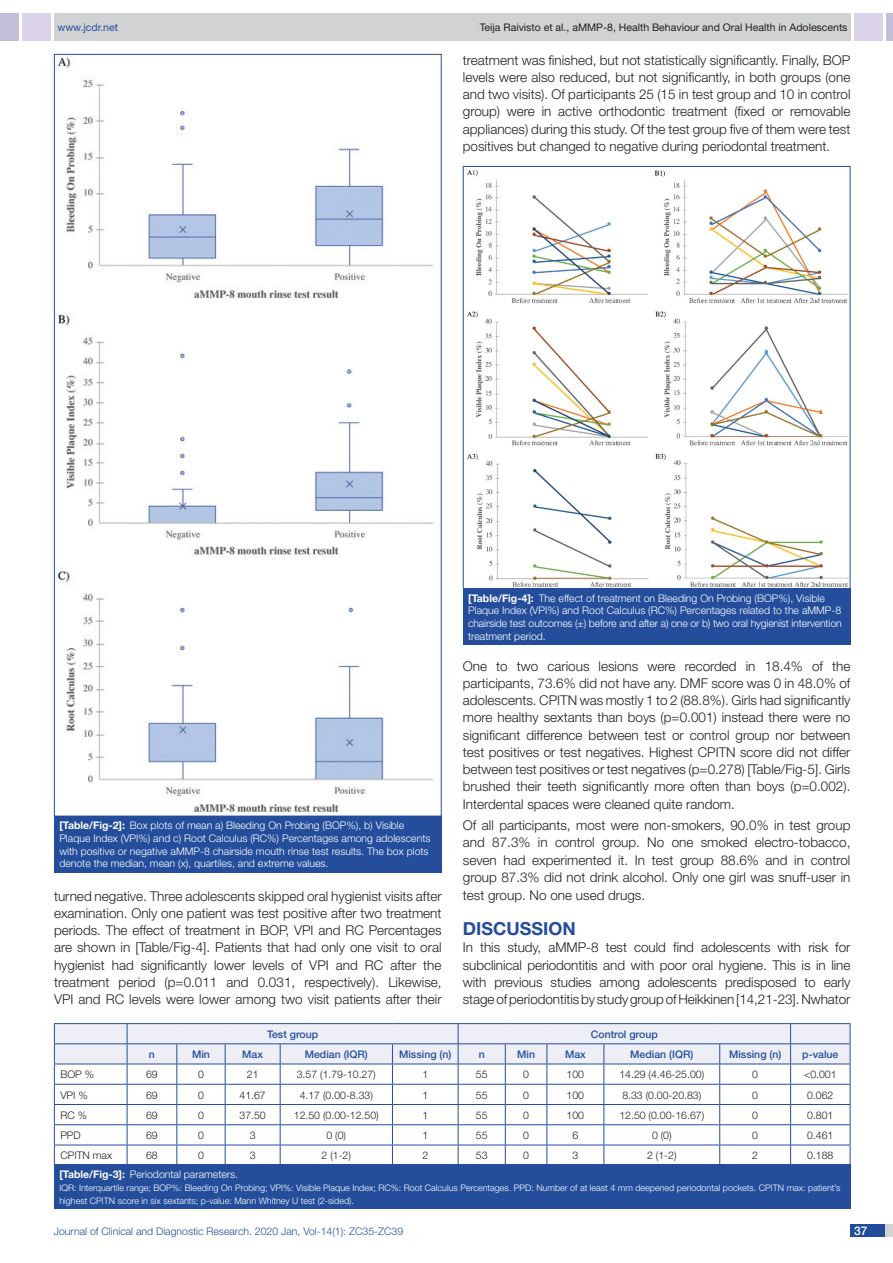
<style>
.page{position:relative;width:893px;height:1263px;background:#fff}
.page>*{position:absolute;margin:0;border:0;box-sizing:border-box;transform-origin:0 0}
.Heading{font:700 18px "Helvetica Neue";color:#244e9b}
.Body_text{font:300 13.5px/17.2px "Helvetica Neue";color:#231f20;text-align:justify}
.t1{font:500 12px "Helvetica Neue";color:#fff}
.TABLE_FIG{font:300 10.5px/12.6px "Helvetica Neue";color:#fff}
.tb_txt{font:300 10.5px "Helvetica Neue";color:#231f20}
.tb_head{font:500 10.5px "Helvetica Neue";color:#244e9b}
.t2{font:10.5px "Helvetica Neue";color:#231f20}
.t3{font:300 10.5px "Helvetica Neue";color:#244e9b}
.t4{font:10.5px "Helvetica Neue";color:#244e9b}
.TABLE_FIG-2{font:300 9px/12.6px "Helvetica Neue";color:#fff}
.s1{font-weight:700}
</style>
<div class="page">
<div style="left:54px;top:13px;width:796px;height:28px;background:#d1d2d4"></div>
<div style="left:0;top:13px;width:19px;height:28px;background:#c2bed7"></div>
<div style="left:22px;top:13px;width:29px;height:28px;background:#d9d2e8"></div>
<div style="left:886px;top:13px;width:7px;height:28px;background:#c2bed7"></div>
<div style="left:854px;top:13px;width:29px;height:28px;background:#d9d2e8"></div>
<div style="left:850px;top:1224px;width:43px;height:13px;background:#d1d2d4"></div>
<div style="left:850px;top:1224px;width:35px;height:13px;background:#214c99"></div>
<img style="left:57px;top:57px;width:377px;height:755px">
<div style="left:54px;top:816px;width:388px;height:56px;background:#244e9b"></div>
<img style="left:467px;top:170px;width:381px;height:417px">
<div style="left:463px;top:588px;width:387px;height:57px;background:#244e9b"></div>
<hr style="left:54px;top:1023px;width:73px;height:1px;background:#244e9b">
<hr style="left:127px;top:1023px;width:50px;height:1px;background:#244e9b">
<hr style="left:177px;top:1023px;width:48px;height:1px;background:#244e9b">
<hr style="left:225px;top:1023px;width:55px;height:1px;background:#244e9b">
<hr style="left:280px;top:1023px;width:112px;height:1px;background:#244e9b">
<hr style="left:392px;top:1023px;width:66px;height:1px;background:#244e9b">
<hr style="left:458px;top:1023px;width:47px;height:1px;background:#244e9b">
<hr style="left:505px;top:1023px;width:42px;height:1px;background:#244e9b">
<hr style="left:547px;top:1023px;width:57px;height:1px;background:#244e9b">
<hr style="left:604px;top:1023px;width:116px;height:1px;background:#244e9b">
<hr style="left:720px;top:1023px;width:71px;height:1px;background:#244e9b">
<hr style="left:791px;top:1023px;width:59px;height:1px;background:#244e9b">
<svg style="left:54px;top:1024px;width:797px;height:141px"></svg>
<div style="left:54px;top:1165px;width:796px;height:44px;background:#244e9b"></div>
<p class="t4" style="left:57px;top:21px;width:62px">www.jcdr.net</p>
<p class="t2" style="left:480px;top:21px;width:369px">Teija Raivisto et al., aMMP-8, Health Behaviour and Oral Health in Adolescents</p>
<p class="Body_text" style="left:463px;top:51px;width:389px">treatment was finished, but not statistically significantly. Finally, BOP levels were also reduced, but not significantly, in both groups (one and two visits). Of participants 25 (15 in test group and 10 in control group) were in active orthodontic treatment (fixed or removable appliances) during this study. Of the test group five of them were test positives but changed to negative during periodontal treatment.</p>
<p class="TABLE_FIG" style="left:59px;top:819px;width:373px"><span class="s1">[TABLE/FIG-2]:</span> Box plots of mean a) Bleeding On Probing (BOP%), b) Visible Plaque Index (VPI%) and c) Root Calculus (RC%) Percentages among adolescents with positive or negative aMMP-8 chairside mouth rinse test results. The box plots denote the median, mean (x), quartiles, and extreme values.</p>
<p class="Body_text" style="left:54px;top:887px;width:389px">turned negative. Three adolescents skipped oral hygienist visits after examination. Only one patient was test positive after two treatment periods. The effect of treatment in BOP, VPI and RC Percentages are shown in [Table/Fig-4]. Patients that had only one visit to oral hygienist had significantly lower levels of VPI and RC after the treatment period (p=0.011 and 0.031, respectively). Likewise, VPI and RC levels were lower among two visit patients after their</p>
<p class="TABLE_FIG" style="left:468px;top:591px;width:375px"><span class="s1">[TABLE/FIG-4]:</span> The effect of treatment on Bleeding On Probing (BOP%), Visible Plaque Index (VPI%) and Root Calculus (RC%) Percentages related to the aMMP-8 chairside test outcomes (±) before and after a) one or b) two oral hygienist intervention treatment period.</p>
<p class="Body_text" style="left:463px;top:657px;width:389px">One to two carious lesions were recorded in 18.4% of the participants, 73.6% did not have any. DMF score was 0 in 48.0% of adolescents. CPITN was mostly 1 to 2 (88.8%). Girls had significantly more healthy sextants than boys (p=0.001) instead there were no significant difference between test or control group nor between test positives or test negatives. Highest CPITN score did not differ between test positives or test negatives (p=0.278) [Table/Fig-5]. Girls brushed their teeth significantly more often than boys (p=0.002).<br>Interdental spaces were cleaned quite random.</p>
<p class="Body_text" style="left:463px;top:816px;width:389px">Of all participants, most were non-smokers, 90.0% in test group and 87.3% in control group. No one smoked electro-tobacco, seven had experimented it. In test group 88.6% and in control group 87.3% did not drink alcohol. Only one girl was snuff-user in test group. No one used drugs.</p>
<p class="Heading" style="left:463px;top:918px;width:69px">DISCUSSIO</p>
<p class="Heading" style="left:563px;top:918px;width:15px">N</p>
<p class="Body_text" style="left:463px;top:939px;width:389px">In this study, aMMP-8 test could find adolescents with risk for subclinical periodontitis and with poor oral hygiene. This is in line with previous studies among adolescents predisposed to early stageofperiodontitis by study group of Heikkinen [14,21-23]. Nwhator</p>
<p class="tb_head" style="left:267px;top:1028px;width:53px">Test group</p>
<p class="tb_head" style="left:591px;top:1028px;width:68px">Control group</p>
<p class="tb_head" style="left:149px;top:1048px;width:8px">n</p>
<p class="tb_head" style="left:192px;top:1048px;width:19px">Min</p>
<p class="tb_head" style="left:242px;top:1048px;width:22px">Max</p>
<p class="tb_head" style="left:305px;top:1048px;width:65px">Median (IQR)</p>
<p class="tb_head" style="left:399px;top:1048px;width:54px">Missing (n)</p>
<p class="tb_head" style="left:479px;top:1048px;width:8px">n</p>
<p class="tb_head" style="left:517px;top:1048px;width:19px">Min</p>
<p class="tb_head" style="left:565px;top:1048px;width:22px">Max</p>
<p class="tb_head" style="left:630px;top:1048px;width:65px">Median (IQR)</p>
<p class="tb_head" style="left:729px;top:1048px;width:54px">Missing (n)</p>
<p class="tb_head" style="left:802px;top:1048px;width:38px">p-value</p>
<p class="tb_txt" style="left:60px;top:1068px;width:35px">BOP %</p>
<p class="tb_txt" style="left:146px;top:1068px;width:13px">69</p>
<p class="tb_txt" style="left:198px;top:1068px;width:7px">0</p>
<p class="tb_txt" style="left:247px;top:1068px;width:13px">21</p>
<p class="tb_txt" style="left:297px;top:1068px;width:81px">3.57 (1.79-10.27)</p>
<p class="tb_txt" style="left:422px;top:1068px;width:7px">1</p>
<p class="tb_txt" style="left:476px;top:1068px;width:13px">55</p>
<p class="tb_txt" style="left:523px;top:1068px;width:7px">0</p>
<p class="tb_txt" style="left:567px;top:1068px;width:19px">100</p>
<p class="tb_txt" style="left:619px;top:1068px;width:86px">14.29 (4.46-25.00)</p>
<p class="tb_txt" style="left:752px;top:1068px;width:7px">0</p>
<p class="tb_txt" style="left:804px;top:1068px;width:34px">&lt;0.001</p>
<p class="tb_txt" style="left:60px;top:1088px;width:29px">VPI %</p>
<p class="tb_txt" style="left:146px;top:1088px;width:13px">69</p>
<p class="tb_txt" style="left:198px;top:1088px;width:7px">0</p>
<p class="tb_txt" style="left:240px;top:1088px;width:28px">41.67</p>
<p class="tb_txt" style="left:300px;top:1088px;width:75px">4.17 (0.00-8.33)</p>
<p class="tb_txt" style="left:422px;top:1088px;width:7px">1</p>
<p class="tb_txt" style="left:476px;top:1088px;width:13px">55</p>
<p class="tb_txt" style="left:523px;top:1088px;width:7px">0</p>
<p class="tb_txt" style="left:567px;top:1088px;width:19px">100</p>
<p class="tb_txt" style="left:622px;top:1088px;width:81px">8.33 (0.00-20.83)</p>
<p class="tb_txt" style="left:752px;top:1088px;width:7px">0</p>
<p class="tb_txt" style="left:807px;top:1088px;width:28px">0.062</p>
<p class="tb_txt" style="left:60px;top:1108px;width:28px">RC %</p>
<p class="tb_txt" style="left:146px;top:1108px;width:13px">69</p>
<p class="tb_txt" style="left:198px;top:1108px;width:7px">0</p>
<p class="tb_txt" style="left:240px;top:1108px;width:28px">37.50</p>
<p class="tb_txt" style="left:294px;top:1108px;width:86px">12.50 (0.00-12.50)</p>
<p class="tb_txt" style="left:422px;top:1108px;width:7px">1</p>
<p class="tb_txt" style="left:476px;top:1108px;width:13px">55</p>
<p class="tb_txt" style="left:523px;top:1108px;width:7px">0</p>
<p class="tb_txt" style="left:567px;top:1108px;width:19px">100</p>
<p class="tb_txt" style="left:619px;top:1108px;width:86px">12.50 (0.00-16.67)</p>
<p class="tb_txt" style="left:752px;top:1108px;width:7px">0</p>
<p class="tb_txt" style="left:807px;top:1108px;width:28px">0.801</p>
<p class="tb_txt" style="left:60px;top:1129px;width:22px">PPD</p>
<p class="tb_txt" style="left:146px;top:1129px;width:13px">69</p>
<p class="tb_txt" style="left:198px;top:1129px;width:7px">0</p>
<p class="tb_txt" style="left:250px;top:1129px;width:7px">3</p>
<p class="tb_txt" style="left:326px;top:1129px;width:21px">0 (0)</p>
<p class="tb_txt" style="left:422px;top:1129px;width:7px">1</p>
<p class="tb_txt" style="left:476px;top:1129px;width:13px">55</p>
<p class="tb_txt" style="left:523px;top:1129px;width:7px">0</p>
<p class="tb_txt" style="left:572px;top:1129px;width:7px">6</p>
<p class="tb_txt" style="left:652px;top:1129px;width:21px">0 (0)</p>
<p class="tb_txt" style="left:752px;top:1129px;width:7px">0</p>
<p class="tb_txt" style="left:807px;top:1129px;width:28px">0.461</p>
<p class="tb_txt" style="left:60px;top:1149px;width:53px">CPITN max</p>
<p class="tb_txt" style="left:146px;top:1149px;width:13px">68</p>
<p class="tb_txt" style="left:198px;top:1149px;width:7px">0</p>
<p class="tb_txt" style="left:250px;top:1149px;width:7px">3</p>
<p class="tb_txt" style="left:322px;top:1149px;width:31px">2 (1-2)</p>
<p class="tb_txt" style="left:422px;top:1149px;width:7px">2</p>
<p class="tb_txt" style="left:476px;top:1149px;width:13px">53</p>
<p class="tb_txt" style="left:523px;top:1149px;width:7px">0</p>
<p class="tb_txt" style="left:572px;top:1149px;width:7px">3</p>
<p class="tb_txt" style="left:647px;top:1149px;width:31px">2 (1-2)</p>
<p class="tb_txt" style="left:752px;top:1149px;width:7px">2</p>
<p class="tb_txt" style="left:807px;top:1149px;width:28px">0.188</p>
<p class="TABLE_FIG" style="left:59px;top:1168px;width:180px"><span class="s1">[TABLE/FIG-3]:</span> Periodontal parameters.</p>
<p class="TABLE_FIG-2" style="left:59px;top:1181px;width:782px">IQR: Interquartile range; BOP%: Bleeding On Probing; VPI%: Visible Plaque Index; RC%: Root Calculus Percentages. PPD: Number of at least 4 mm deepened periodontal pockets. CPITN max: patient’s highest CPITN score in six sextants; p-value: Mann Whitney U test (2-sided).</p>
<p class="t3" style="left:54px;top:1225px;width:351px">Journal of Clinical and Diagnostic Research. 2020 Jan, Vol-14(1): ZC35-ZC39</p>
<p class="t1" style="left:854px;top:1223px;width:15px">37</p>
</div>
